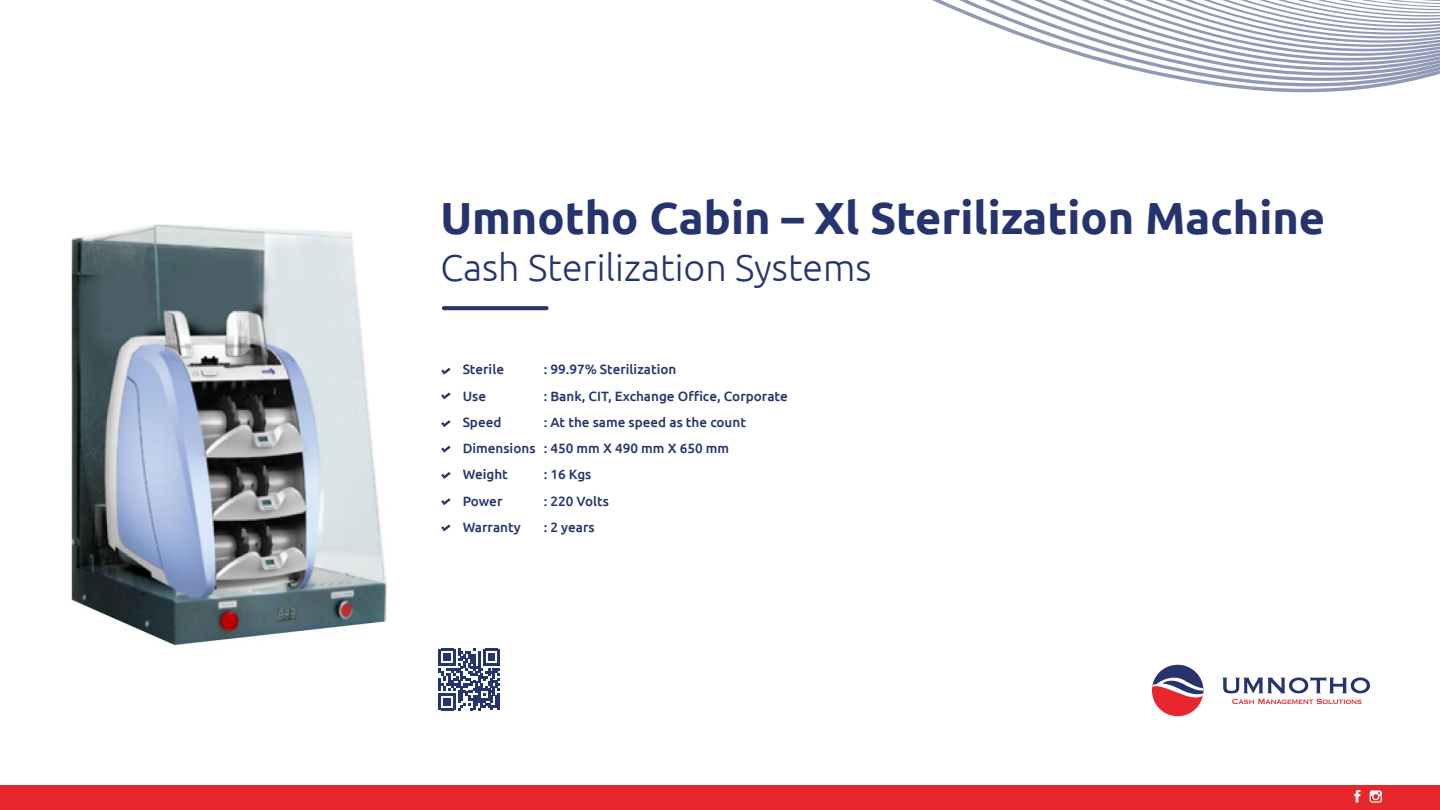
<style>
.page{position:relative;width:1440px;height:810px;background:#fff}
.page>*{position:absolute;margin:0;border:0;box-sizing:border-box;transform-origin:0 0}
.t1{font:700 45px "Ubuntu";color:#25336f}
.t2{font:300 37.5px "Ubuntu";color:#25336f}
.t3{font:500 13.5px/26.2px "Ubuntu";color:#25336f}
</style>
<div class="page">
<svg style="left:1222px;top:677px;width:148px;height:16px"></svg>
<svg style="left:1232px;top:699px;width:130px;height:5px"></svg>
<div style="left:1152px;top:665px;width:51px;height:51px;background:#e8262d;border-radius:50%"></div>
<svg style="left:1152px;top:665px;width:51px;height:35px"></svg>
<svg style="left:441px;top:368px;width:10px;height:7px"></svg>
<svg style="left:441px;top:392px;width:10px;height:7px"></svg>
<svg style="left:441px;top:420px;width:10px;height:7px"></svg>
<svg style="left:441px;top:446px;width:10px;height:7px"></svg>
<svg style="left:441px;top:472px;width:10px;height:7px"></svg>
<svg style="left:441px;top:498px;width:10px;height:7px"></svg>
<svg style="left:441px;top:524px;width:10px;height:7px"></svg>
<div style="left:0;top:785px;width:1440px;height:25px;background:#e8262d"></div>
<svg style="left:1354px;top:790px;width:6px;height:12px"></svg>
<svg style="left:1370px;top:790px;width:12px;height:13px"></svg>
<svg style="left:442px;top:306px;width:107px;height:4px"></svg>
<svg style="left:932px;top:0;width:446px;height:92px"></svg>
<svg style="left:959px;top:0;width:481px;height:87px"></svg>
<svg style="left:439px;top:649px;width:61px;height:61px"></svg>
<img style="left:71px;top:224px;width:316px;height:422px">
<h1 class="t1" style="left:440px;top:190px;width:886px">Umnotho Cabin – Xl Sterilization Machine</h1>
<h2 class="t2" style="left:440px;top:245px;width:433px">Cash Sterilization Systems</h2>
<p class="t3" style="left:463px;top:356px;width:43px">Sterile</p>
<p class="t3" style="left:544px;top:356px;width:134px">: 99.97% Sterilization</p>
<p class="t3" style="left:463px;top:382px;width:25px">Use</p>
<p class="t3" style="left:544px;top:382px;width:246px">: Bank, CIT, Exchange Office, Corporate</p>
<p class="t3" style="left:463px;top:408px;width:40px">Speed</p>
<p class="t3" style="left:463px;top:408px;width:285px;text-indent:81px">: At the same speed as the count<br>Dimensions : 450 mm X 490 mm X 650 mm<br>Weight</p>
<p class="t3" style="left:544px;top:461px;width:49px">: 16 Kgs</p>
<p class="t3" style="left:463px;top:487px;width:41px">Power</p>
<p class="t3" style="left:544px;top:487px;width:67px">: 220 Volts</p>
<p class="t3" style="left:463px;top:513px;width:60px">Warranty</p>
<p class="t3" style="left:544px;top:513px;width:53px">: 2 years</p>
</div>
